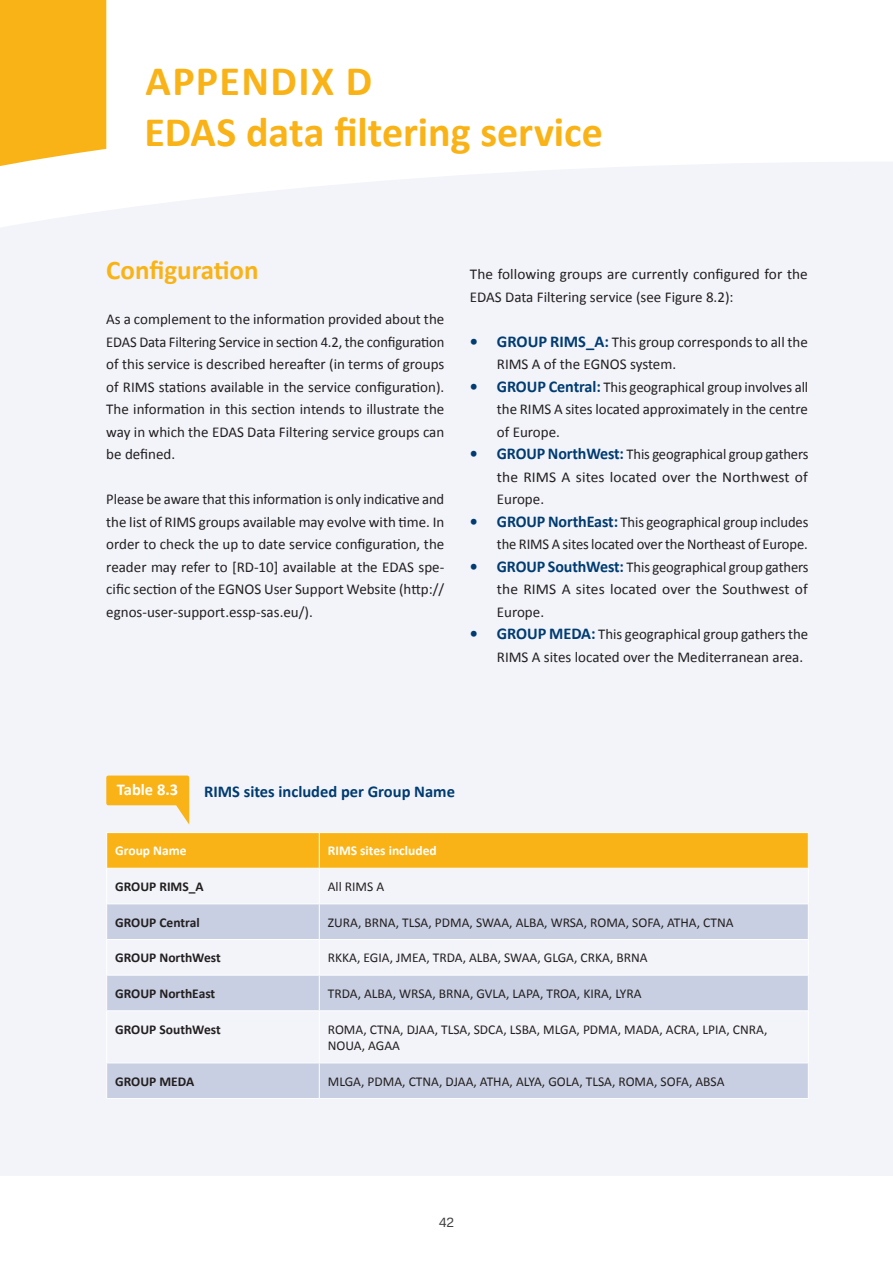
<style>
.page{position:relative;width:893px;height:1263px;background:#fff}
.page>*{position:absolute;margin:0;border:0;box-sizing:border-box;transform-origin:0 0}
.t1{font:700 42px/50.4px "Calibri";color:#f9b317}
.t2{font:700 27px "Calibri";color:#f9b317}
.t3{font:700 16.5px "Calibri";color:#003b71}
.t4{font:700 16.5px "Calibri";color:#fff}
.t5{font:15px/22.5px "Calibri";color:#231f20;text-align:justify}
.t6{font:14.25px "Breuer Text";color:#3e3e3f}
.t7{font:13.5px/16.5px "Calibri";color:#231f20}
.t8{font:700 13.5px "Calibri";color:#231f20}
.t9{font:700 13.5px "Calibri";color:#fff}
.s1{font-weight:700;font-size:16.5px;color:#003b71}
</style>
<div class="page">
<div style="left:0;top:162px;width:893px;height:1014px;background:#f2f4f9"></div>
<div style="left:847px;top:170px;width:46px;height:1006px;background:#f2f4f9"></div>
<svg style="left:0;top:0;width:106px;height:170px;background:#f9b828"></svg>
<div style="left:107px;top:833px;width:701px;height:35px;background:#f9b317"></div>
<svg style="left:107px;top:904px;width:701px;height:194px;fill:#c8cfe2"></svg>
<hr style="left:106px;top:868px;width:1px;height:35px;background:#fff">
<hr style="left:319px;top:868px;width:1px;height:35px;background:#fff">
<hr style="left:808px;top:868px;width:1px;height:35px;background:#fff">
<hr style="left:106px;top:903px;width:213px;height:1px;background:#fff">
<hr style="left:106px;top:904px;width:1px;height:35px;background:#fff">
<hr style="left:319px;top:903px;width:490px;height:1px;background:#fff">
<hr style="left:319px;top:904px;width:1px;height:35px;background:#fff">
<hr style="left:808px;top:904px;width:1px;height:35px;background:#fff">
<hr style="left:106px;top:939px;width:213px;height:1px;background:#fff">
<hr style="left:106px;top:940px;width:1px;height:35px;background:#fff">
<hr style="left:319px;top:939px;width:490px;height:1px;background:#fff">
<hr style="left:319px;top:940px;width:1px;height:35px;background:#fff">
<hr style="left:808px;top:940px;width:1px;height:35px;background:#fff">
<hr style="left:106px;top:975px;width:213px;height:1px;background:#fff">
<hr style="left:106px;top:975px;width:1px;height:35px;background:#fff">
<hr style="left:319px;top:975px;width:490px;height:1px;background:#fff">
<hr style="left:319px;top:975px;width:1px;height:35px;background:#fff">
<hr style="left:808px;top:975px;width:1px;height:35px;background:#fff">
<hr style="left:106px;top:1010px;width:213px;height:1px;background:#fff">
<hr style="left:106px;top:1011px;width:1px;height:51px;background:#fff">
<hr style="left:319px;top:1010px;width:490px;height:1px;background:#fff">
<hr style="left:319px;top:1011px;width:1px;height:51px;background:#fff">
<hr style="left:808px;top:1011px;width:1px;height:51px;background:#fff">
<hr style="left:106px;top:1062px;width:213px;height:1px;background:#fff">
<hr style="left:106px;top:1063px;width:1px;height:35px;background:#fff">
<hr style="left:319px;top:1062px;width:490px;height:1px;background:#fff">
<hr style="left:319px;top:1063px;width:1px;height:35px;background:#fff">
<hr style="left:808px;top:1063px;width:1px;height:35px;background:#fff">
<hr style="left:106px;top:1098px;width:213px;height:1px;background:#fff">
<hr style="left:319px;top:1098px;width:490px;height:1px;background:#fff">
<hr style="left:106px;top:832px;width:213px;height:1px;background:#fff">
<hr style="left:106px;top:833px;width:1px;height:35px;background:#fff">
<hr style="left:319px;top:832px;width:490px;height:1px;background:#fff">
<hr style="left:319px;top:833px;width:1px;height:35px;background:#fff">
<hr style="left:808px;top:833px;width:1px;height:35px;background:#fff">
<hr style="left:106px;top:868px;width:213px;height:1px;background:#fff">
<hr style="left:319px;top:868px;width:490px;height:1px;background:#fff">
<svg style="left:106px;top:775px;width:83px;height:50px"></svg>
<h1 class="t1" style="left:145px;top:56px;width:460px">APPENDIX D<br>EDAS data filtering service</h1>
<h2 class="t2" style="left:106px;top:253px;width:154px">Configuration</h2>
<p class="t5" style="left:106px;top:308px;width:340px">As a complement to the information provided about the EDAS Data Filtering Service in section 4.2, the configuration of this service is described hereafter (in terms of groups of RIMS stations available in the service configuration).<br>The information in this section intends to illustrate the way in which the EDAS Data Filtering service groups can be defined.</p>
<p class="t5" style="left:106px;top:488px;width:340px">Please be aware that this information is only indicative and the list of RIMS groups available may evolve with time. In order to check the up to date service configuration, the reader may refer to [RD-10] available at the EDAS spe&shy;cific section of the EGNOS User Support Website (http:// egnos-user-support.essp-sas.eu/).</p>
<p class="t5" style="left:470px;top:263px;width:340px">The following groups are currently configured for the<br>EDAS Data Filtering service (see Figure 8.2):</p>
<p class="t5" style="left:497px;top:330px;width:312px;text-indent:-27px"><span class="s1">• GROUP RIMS_A:</span> This group corresponds to all the<br>RIMS A of the EGNOS system.</p>
<p class="t5" style="left:497px;top:375px;width:313px;text-indent:-27px"><span class="s1">• GROUP Central:</span> This geographical group involves all the RIMS A sites located approximately in the centre of Europe.</p>
<p class="t5" style="left:497px;top:443px;width:313px;text-indent:-27px"><span class="s1">• GROUP NorthWest:</span> This geographical group gathers the RIMS A sites located over the Northwest of Europe.</p>
<p class="t5" style="left:470px;top:510px;width:340px;text-align:right"><span class="s1">• GROUP NorthEast:</span> This geographical group includes the RIMS A sites located over the Northeast of Europe.</p>
<p class="t5" style="left:497px;top:555px;width:313px;text-indent:-27px"><span class="s1">• GROUP SouthWest:</span> This geographical group gathers the RIMS A sites located over the Southwest of Europe.</p>
<p class="t5" style="left:497px;top:623px;width:313px;text-indent:-27px"><span class="s1">• GROUP MEDA:</span> This geographical group gathers the<br>RIMS A sites located over the Mediterranean area.</p>
<p class="t4" style="left:117px;top:779px;width:63px">Table 8.3</p>
<p class="t3" style="left:204px;top:780px;width:252px">RIMS sites included per Group Name</p>
<p class="t9" style="left:115px;top:842px;width:73px">Group Name</p>
<p class="t9" style="left:328px;top:842px;width:110px">RIMS sites included</p>
<p class="t8" style="left:115px;top:878px;width:90px">GROUP RIMS_A</p>
<p class="t7" style="left:328px;top:878px;width:58px">All RIMS A</p>
<p class="t8" style="left:115px;top:914px;width:86px">GROUP Central</p>
<p class="t7" style="left:328px;top:914px;width:407px">ZURA, BRNA, TLSA, PDMA, SWAA, ALBA, WRSA, ROMA, SOFA, ATHA, CTNA</p>
<p class="t8" style="left:115px;top:949px;width:107px">GROUP NorthWest</p>
<p class="t7" style="left:328px;top:950px;width:321px">RKKA, EGIA, JMEA, TRDA, ALBA, SWAA, GLGA, CRKA, BRNA</p>
<p class="t8" style="left:115px;top:985px;width:102px">GROUP NorthEast</p>
<p class="t7" style="left:328px;top:985px;width:315px">TRDA, ALBA, WRSA, BRNA, GVLA, LAPA, TROA, KIRA, LYRA</p>
<p class="t8" style="left:115px;top:1020px;width:107px">GROUP SouthWest</p>
<p class="t7" style="left:328px;top:1021px;width:441px">ROMA, CTNA, DJAA, TLSA, SDCA, LSBA, MLGA, PDMA, MADA, ACRA, LPIA, CNRA,<br>NOUA, AGAA</p>
<p class="t8" style="left:115px;top:1073px;width:81px">GROUP MEDA</p>
<p class="t7" style="left:328px;top:1073px;width:398px">MLGA, PDMA, CTNA, DJAA, ATHA, ALYA, GOLA, TLSA, ROMA, SOFA, ABSA</p>
<p class="t6" style="left:439px;top:1214px;width:17px">42</p>
</div>
